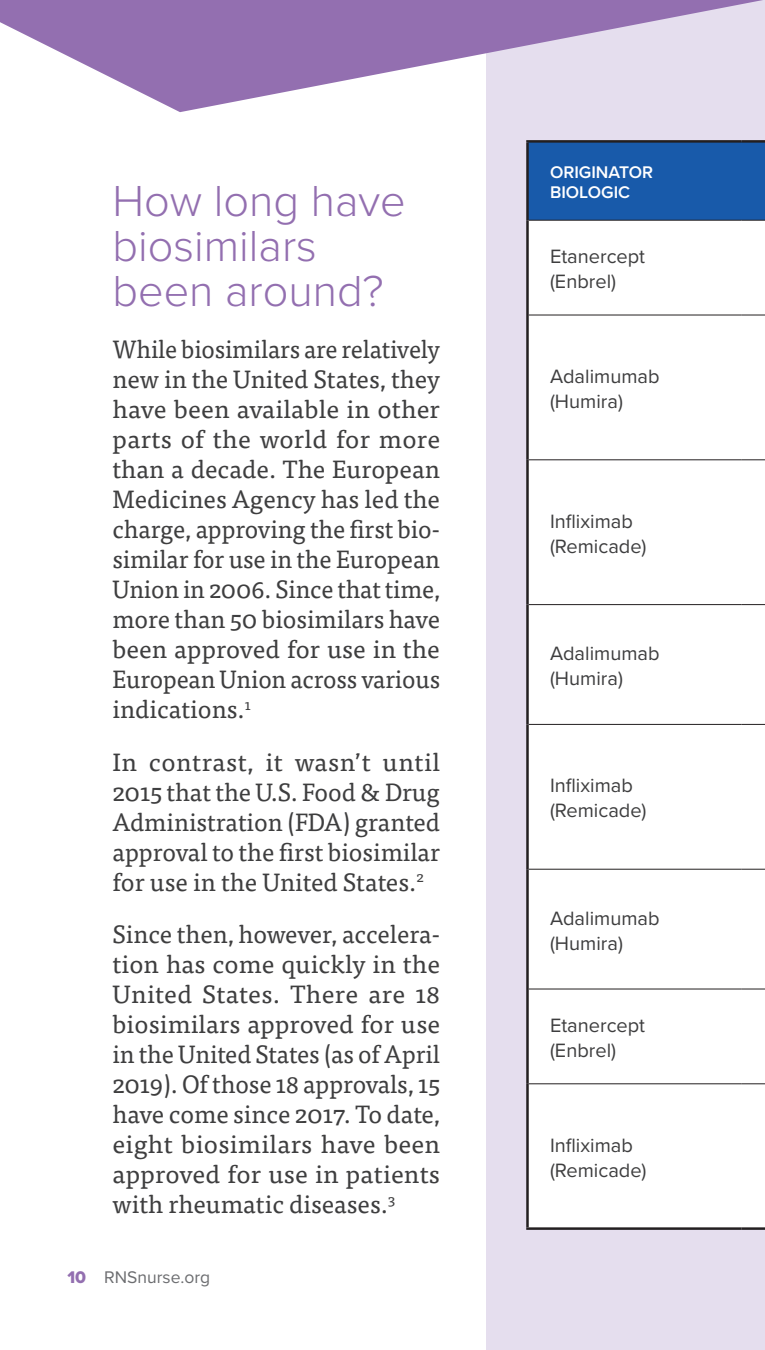
<style>
.page{position:relative;width:765px;height:1350px;background:#fff}
.page>*{position:absolute;margin:0;border:0;box-sizing:border-box;transform-origin:0 0}
.t1{font:300 45px/45px "Proxima Nova";color:#936fb0}
.t2{font:25px/30px "Tisa Pro";color:#3e3e3f;text-align:justify}
.t3{font:20px/25px "Proxima Nova";color:#3e3e3f}
.t4{font:600 17.5px/20px "Proxima Nova";color:#fff}
.t5{font:17.5px "Proxima Nova";color:#6c6d70}
.s1{font-family:"Proxima Nova Extrabld";color:#936fb0}
</style>
<div class="page">
<div style="left:487px;top:0;width:278px;height:1350px;background:#e5deee"></div>
<svg style="left:0;top:0;width:763px;height:112px;fill:#936fb0"></svg>
<div style="left:529px;top:221px;width:236px;height:1006px;background:#fff"></div>
<hr style="left:529px;top:459px;width:212px;height:1px;background:#231f20">
<svg style="left:741px;top:459px;width:24px;height:1px"></svg>
<hr style="left:529px;top:604px;width:212px;height:1px;background:#231f20">
<svg style="left:741px;top:604px;width:24px;height:1px"></svg>
<hr style="left:529px;top:724px;width:212px;height:1px;background:#231f20">
<svg style="left:741px;top:724px;width:24px;height:1px"></svg>
<hr style="left:529px;top:869px;width:212px;height:1px;background:#231f20">
<svg style="left:741px;top:869px;width:24px;height:1px"></svg>
<hr style="left:529px;top:989px;width:212px;height:1px;background:#231f20">
<svg style="left:741px;top:989px;width:24px;height:1px"></svg>
<hr style="left:526px;top:140px;width:215px;height:3px;background:#231f20">
<hr style="left:526px;top:143px;width:3px;height:77px;background:#231f20">
<hr style="left:741px;top:140px;width:24px;height:3px;background:#231f20">
<hr style="left:526px;top:220px;width:3px;height:95px;background:#231f20">
<hr style="left:526px;top:315px;width:3px;height:145px;background:#231f20">
<hr style="left:526px;top:460px;width:3px;height:145px;background:#231f20">
<hr style="left:526px;top:605px;width:3px;height:119px;background:#231f20">
<hr style="left:526px;top:724px;width:3px;height:145px;background:#231f20">
<hr style="left:526px;top:869px;width:3px;height:120px;background:#231f20">
<hr style="left:526px;top:989px;width:3px;height:95px;background:#231f20">
<hr style="left:526px;top:1084px;width:3px;height:143px;background:#231f20">
<div style="left:528px;top:141px;width:237px;height:80px;background:#185aaa"></div>
<hr style="left:529px;top:1083px;width:212px;height:1px;background:#231f20">
<svg style="left:741px;top:1083px;width:24px;height:1px"></svg>
<hr style="left:526px;top:1227px;width:215px;height:3px;background:#231f20">
<hr style="left:741px;top:1227px;width:24px;height:3px;background:#231f20">
<hr style="left:529px;top:315px;width:212px;height:1px;background:#231f20">
<svg style="left:741px;top:315px;width:24px;height:1px"></svg>
<h1 class="t1" style="left:112px;top:176px;width:295px">How long have biosimilars been around?</h1>
<p class="t2" style="left:112px;top:333px;width:329px">While biosimilars are relatively new in the United States, they have been available in other parts of the world for more than a decade. The European Medicines Agency has led the charge, approving the first bio&shy;similar for use in the European Union in 2006. Since that time, more than 50 biosimilars have been approved for use in the European Union across various indications.<sup>1</sup></p>
<p class="t2" style="left:112px;top:745px;width:329px">In contrast, it wasn’t until 2015 that the U.S. Food &amp; Drug Administration (FDA) granted approval to the first biosimilar for use in the United States.<sup>2</sup></p>
<p class="t2" style="left:112px;top:918px;width:329px">Since then, however, accelera&shy;tion has come quickly in the United States. There are 18 biosimilars approved for use in the United States (as of April 2019). Of those 18 approvals, 15 have come since 2017. To date, eight biosimilars have been approved for use in patients with rheumatic diseases.<sup>3</sup></p>
<p class="t5" style="left:68px;top:1264px;width:144px"><span class="s1">10</span> RNSnurse.org</p>
<p class="t4" style="left:550px;top:161px;width:105px">ORIGINATOR<br>BIOLOGIC</p>
<p class="t3" style="left:550px;top:243px;width:97px">Etanercept (Enbrel)</p>
<p class="t3" style="left:550px;top:363px;width:111px">Adalimumab (Humira)</p>
<p class="t3" style="left:550px;top:508px;width:98px">Infliximab (Remicade)</p>
<p class="t3" style="left:550px;top:640px;width:111px">Adalimumab (Humira)</p>
<p class="t3" style="left:550px;top:772px;width:98px">Infliximab (Remicade)</p>
<p class="t3" style="left:550px;top:904px;width:111px">Adalimumab (Humira)</p>
<p class="t3" style="left:550px;top:1012px;width:97px">Etanercept (Enbrel)</p>
<p class="t3" style="left:550px;top:1132px;width:98px">Infliximab (Remicade)</p>
</div>
